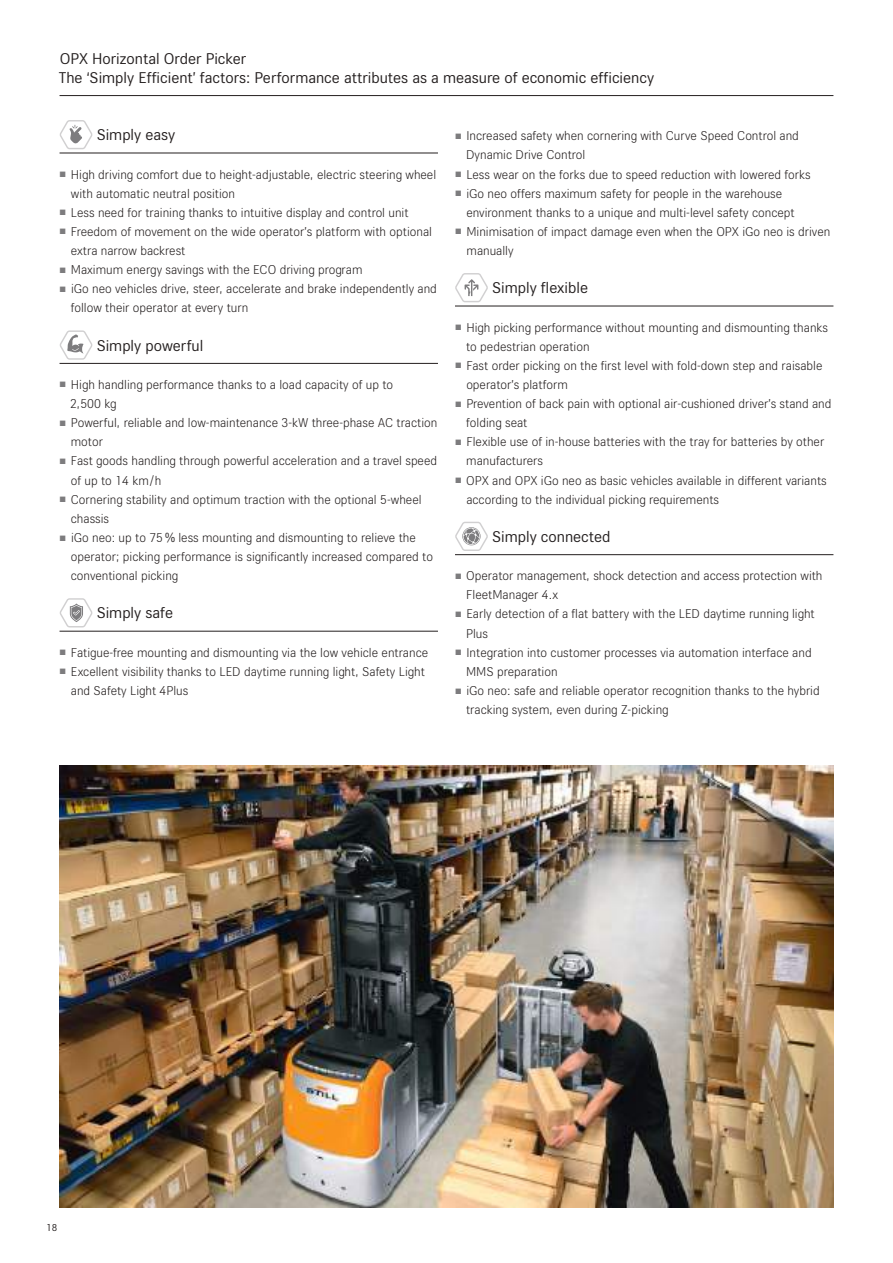
<style>
.page{position:relative;width:893px;height:1263px;background:#fff}
.page>*{position:absolute;margin:0;border:0;box-sizing:border-box;transform-origin:0 0}
.t1{font:16.5px/19px "STILL Type";color:#241f1f}
.t2{font:300 13.5px/19.2px "STILL Type";color:#241f1f}
.t3{font:10.5px "STILL Type";color:#241f1f}
.s1{color:#7d7c7e}
</style>
<div class="page">
<img style="left:60px;top:765px;width:773px;height:443px">
<hr style="left:60px;top:95px;width:773px;height:1px;background:#241f1f">
<hr style="left:60px;top:153px;width:378px;height:1px;background:#241f1f">
<hr style="left:60px;top:363px;width:378px;height:1px;background:#241f1f">
<hr style="left:60px;top:631px;width:378px;height:1px;background:#241f1f">
<svg style="left:60px;top:120px;width:33px;height:29px"></svg>
<svg style="left:60px;top:330px;width:33px;height:30px"></svg>
<svg style="left:60px;top:598px;width:33px;height:29px"></svg>
<hr style="left:455px;top:306px;width:378px;height:1px;background:#241f1f">
<hr style="left:455px;top:554px;width:378px;height:1px;background:#241f1f">
<svg style="left:455px;top:273px;width:33px;height:29px"></svg>
<svg style="left:455px;top:522px;width:33px;height:29px"></svg>
<p class="t1" style="left:59px;top:48px;width:597px">OPX Horizontal Order Picker<br>The ‘Simply Efficient’ factors: Performance attributes as a measure of economic efficiency</p>
<p class="t1" style="left:97px;top:124px;width:80px">Simply easy</p>
<p class="t2" style="left:71px;top:164px;width:367px;text-indent:-13px"><span class="s1">■</span> High driving comfort due to height-adjustable, electric steering wheel with automatic neutral position</p>
<p class="t2" style="left:58px;top:202px;width:352px"><span class="s1">■</span> Less need for training thanks to intuitive display and control unit</p>
<p class="t2" style="left:71px;top:221px;width:363px;text-indent:-13px"><span class="s1">■</span> Freedom of movement on the wide operator’s platform with optional extra narrow backrest</p>
<p class="t2" style="left:58px;top:259px;width:306px"><span class="s1">■</span> Maximum energy savings with the ECO driving program</p>
<p class="t2" style="left:71px;top:278px;width:368px;text-indent:-13px"><span class="s1">■</span> iGo neo vehicles drive, steer, accelerate and brake independently and follow their operator at every turn</p>
<p class="t1" style="left:97px;top:335px;width:108px">Simply powerful</p>
<p class="t2" style="left:70px;top:374px;width:325px;text-indent:-12px"><span class="s1">■</span> High handling performance thanks to a load capacity of up to<br>2,500 kg</p>
<p class="t2" style="left:71px;top:412px;width:368px;text-indent:-13px"><span class="s1">■</span> Powerful, reliable and low-maintenance 3-kW three-phase AC traction motor</p>
<p class="t2" style="left:71px;top:451px;width:368px;text-indent:-13px"><span class="s1">■</span> Fast goods handling through powerful acceleration and a travel speed of up to 14 km/h</p>
<p class="t2" style="left:71px;top:489px;width:352px;text-indent:-13px"><span class="s1">■</span> Cornering stability and optimum traction with the optional 5-wheel chassis</p>
<p class="t2" style="left:71px;top:527px;width:364px;text-indent:-13px"><span class="s1">■</span> iGo neo: up to 75 % less mounting and dismounting to relieve the operator; picking performance is significantly increased compared to conventional picking</p>
<p class="t1" style="left:97px;top:602px;width:78px">Simply safe</p>
<p class="t2" style="left:58px;top:642px;width:371px"><span class="s1">■</span> Fatigue-free mounting and dismounting via the low vehicle entrance</p>
<p class="t2" style="left:71px;top:661px;width:356px;text-indent:-13px"><span class="s1">■</span> Excellent visibility thanks to LED daytime running light, Safety Light and Safety Light 4Plus</p>
<p class="t2" style="left:466px;top:125px;width:334px;text-indent:-12px"><span class="s1">■</span> Increased safety when cornering with Curve Speed Control and<br>Dynamic Drive Control</p>
<p class="t2" style="left:454px;top:164px;width:358px"><span class="s1">■</span> Less wear on the forks due to speed reduction with lowered forks</p>
<p class="t2" style="left:466px;top:183px;width:330px;text-indent:-13px"><span class="s1">■</span> iGo neo offers maximum safety for people in the warehouse environment thanks to a unique and multi-level safety concept</p>
<p class="t2" style="left:467px;top:221px;width:365px;text-indent:-13px"><span class="s1">■</span> Minimisation of impact damage even when the OPX iGo neo is driven manually</p>
<p class="t1" style="left:492px;top:277px;width:97px">Simply flexible</p>
<p class="t2" style="left:466px;top:317px;width:363px;text-indent:-12px"><span class="s1">■</span> High picking performance without mounting and dismounting thanks to pedestrian operation</p>
<p class="t2" style="left:466px;top:355px;width:358px;text-indent:-13px"><span class="s1">■</span> Fast order picking on the first level with fold-down step and raisable operator’s platform</p>
<p class="t2" style="left:466px;top:393px;width:367px;text-indent:-13px"><span class="s1">■</span> Prevention of back pain with optional air-cushioned driver’s stand and folding seat</p>
<p class="t2" style="left:466px;top:431px;width:359px;text-indent:-13px"><span class="s1">■</span> Flexible use of in-house batteries with the tray for batteries by other manufacturers</p>
<p class="t2" style="left:466px;top:470px;width:362px;text-indent:-13px"><span class="s1">■</span> OPX and OPX iGo neo as basic vehicles available in different variants according to the individual picking requirements</p>
<p class="t1" style="left:492px;top:526px;width:120px">Simply connected</p>
<p class="t2" style="left:466px;top:565px;width:358px;text-indent:-12px"><span class="s1">■</span> Operator management, shock detection and access protection with<br>FleetManager 4.x</p>
<p class="t2" style="left:466px;top:604px;width:350px;text-indent:-12px"><span class="s1">■</span> Early detection of a flat battery with the LED daytime running light<br>Plus</p>
<p class="t2" style="left:466px;top:642px;width:347px;text-indent:-12px"><span class="s1">■</span> Integration into customer processes via automation interface and<br>MMS preparation</p>
<p class="t2" style="left:466px;top:680px;width:355px;text-indent:-12px"><span class="s1">■</span> iGo neo: safe and reliable operator recognition thanks to the hybrid tracking system, even during Z-picking</p>
<p class="t3" style="left:46px;top:1220px;width:13px">18</p>
</div>
